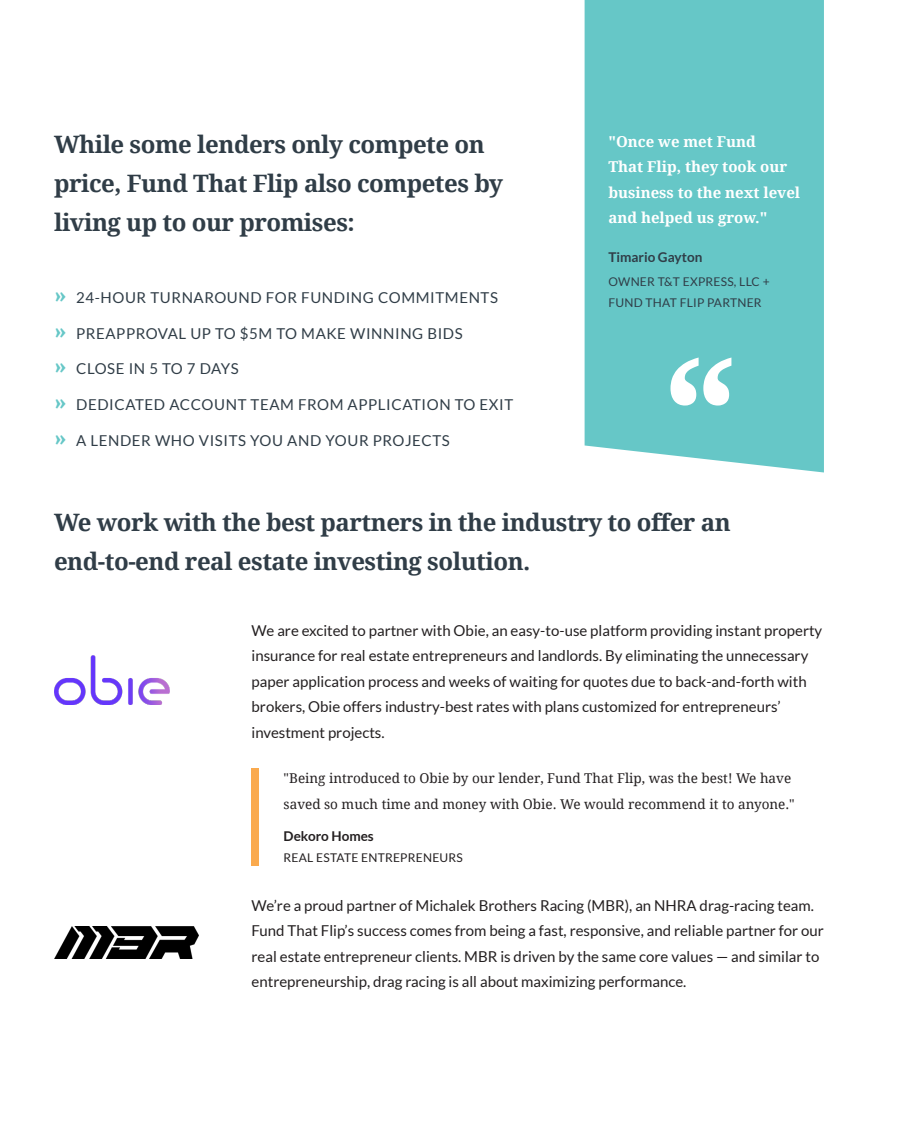
<style>
.page{position:relative;width:905px;height:1134px;background:#fff}
.page>*{position:absolute;margin:0;border:0;box-sizing:border-box;transform-origin:0 0}
.Subhead_1{font:700 24px/39px "Droid Serif";letter-spacing:-.02em;color:#303d47}
.Body{font:15px/25.5px "Lato";color:#231f20}
.Body-2{font:15px "Lato";letter-spacing:.04em;color:#303d47}
.Body-3{font:700 15px/25.5px "Droid Serif";color:#fff}
.Body-4{font:13.5px/25.5px "Droid Serif";color:#231f20}
.Body-5{font:700 13.5px "Lato";color:#303d47}
.Body-6{font:700 13.5px "Lato";color:#231f20}
.Body-7{font:12px/21px "Lato";letter-spacing:.02em;color:#303d47}
.Body-8{font:12px "Lato";letter-spacing:.02em;color:#231f20}
.s1{font-family:"Iowan Old Style";font-weight:900;font-size:24px;color:#66c7c7}
</style>
<div class="page">
<div style="left:584px;top:0;width:240px;height:472px;background:#66c7c7"></div>
<div style="left:251px;top:769px;width:8px;height:97px;background:#faaa4e"></div>
<svg style="left:670px;top:358px;width:61px;height:48px"></svg>
<img style="left:54px;top:927px;width:144px;height:32px">
<img style="left:54px;top:656px;width:115px;height:49px">
<p class="Subhead_1" style="left:54px;top:125px;width:450px">While some lenders only compete on price, Fund That Flip also competes by living up to our promises:</p>
<p class="Body-2" style="left:54px;top:290px;width:445px"><span class="s1">»</span> 24-HOUR TURNAROUND FOR FUNDING COMMITMENTS</p>
<p class="Body-2" style="left:54px;top:325px;width:410px"><span class="s1">»</span> PREAPPROVAL UP TO $5M TO MAKE WINNING BIDS</p>
<p class="Body-2" style="left:54px;top:361px;width:186px"><span class="s1">»</span> CLOSE IN 5 TO 7 DAYS</p>
<p class="Body-2" style="left:54px;top:396px;width:460px"><span class="s1">»</span> DEDICATED ACCOUNT TEAM FROM APPLICATION TO EXIT</p>
<p class="Body-2" style="left:54px;top:432px;width:397px"><span class="s1">»</span> A LENDER WHO VISITS YOU AND YOUR PROJECTS</p>
<p class="Body-3" style="left:608px;top:128px;width:193px">"Once we met Fund<br>That Flip, they took our business to the next level and helped us grow."</p>
<p class="Body-5" style="left:608px;top:249px;width:95px">Timario Gayton</p>
<p class="Body-7" style="left:608px;top:271px;width:163px">OWNER T&amp;T EXPRESS, LLC +<br>FUND THAT FLIP PARTNER</p>
<p class="Subhead_1" style="left:54px;top:503px;width:678px">We work with the best partners in the industry to offer an end-to-end real estate investing solution.</p>
<p class="Body" style="left:251px;top:617px;width:572px">We are excited to partner with Obie, an easy-to-use platform providing instant property insurance for real estate entrepreneurs and landlords. By eliminating the unnecessary paper application process and weeks of waiting for quotes due to back-and-forth with brokers, Obie offers industry-best rates with plans customized for entrepreneurs’ investment projects.</p>
<p class="Body-4" style="left:284px;top:765px;width:512px">"Being introduced to Obie by our lender, Fund That Flip, was the best! We have saved so much time and money with Obie. We would recommend it to anyone."</p>
<p class="Body-6" style="left:284px;top:828px;width:92px">Dekoro Homes</p>
<p class="Body-8" style="left:284px;top:851px;width:181px">REAL ESTATE ENTREPRENEURS</p>
<p class="Body" style="left:251px;top:892px;width:574px">We’re a proud partner of Michalek Brothers Racing (MBR), an NHRA drag-racing team.<br>Fund That Flip’s success comes from being a fast, responsive, and reliable partner for our real estate entrepreneur clients. MBR is driven by the same core values — and similar to entrepreneurship, drag racing is all about maximizing performance.</p>
</div>
